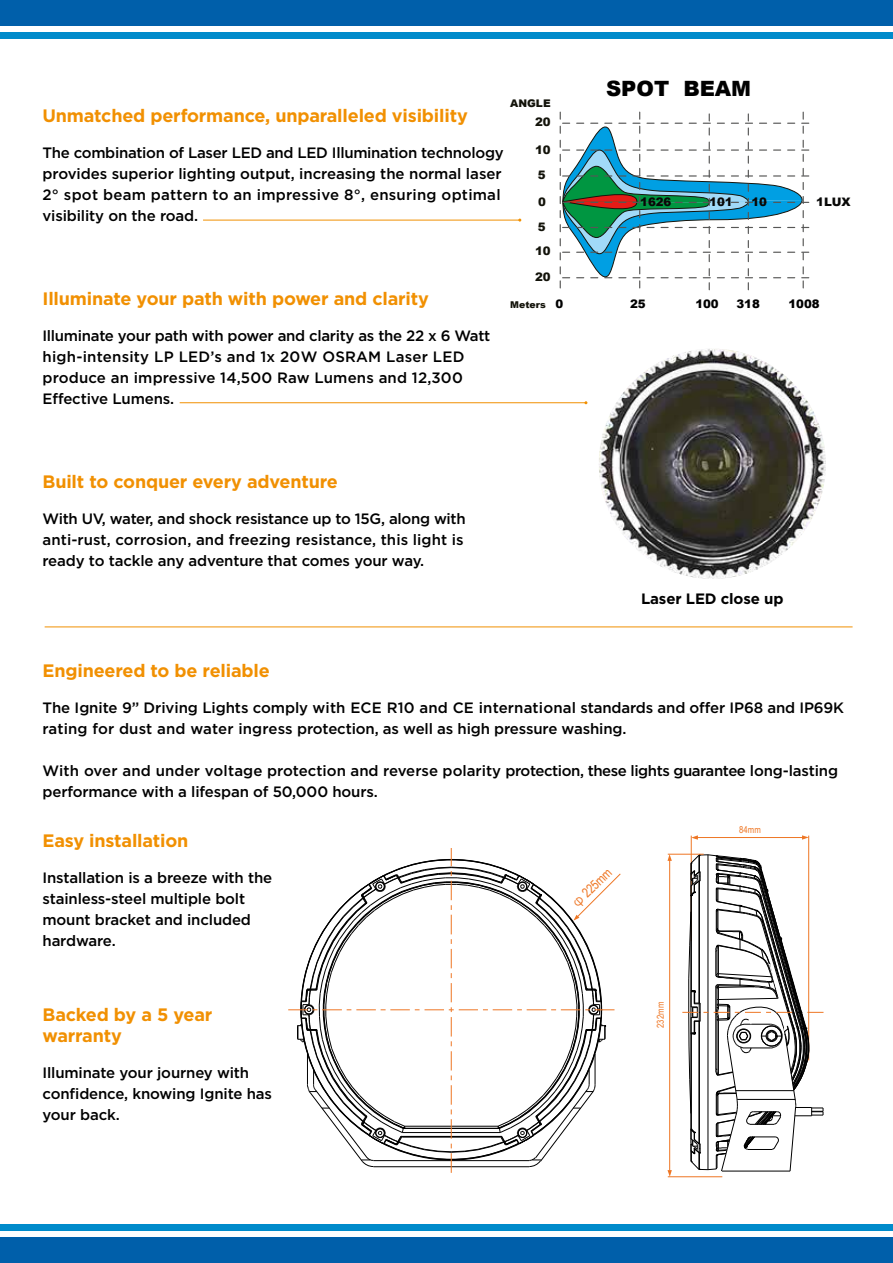
<style>
.page{position:relative;width:893px;height:1263px;background:#fff}
.page>*{position:absolute;margin:0;border:0;box-sizing:border-box;transform-origin:0 0}
.t1{font:900 21.15px "Arial";color:#000}
.t2{font:700 18px/21px "Gotham";letter-spacing:-.01em;color:#f19002}
.t3{font:500 15px/21px "Gotham";letter-spacing:-.01em;color:#000}
.t4{font:700 15px "Gotham";letter-spacing:-.01em;color:#000}
.t5{font:13.8px "Arial Narrow";color:#ee7624}
.t6{font:13.05px "Arial Narrow";color:#ee7624}
.t7{font:900 12.45px "Arial";color:#080807;scale:.48 1}
.t8{font:900 11.7px "Arial";color:#080807}
.t9{font:900 11.7px "Arial";color:#000}
.t10{font:900 11.7px/24.5px "Arial";color:#13130a}
.t11{font:900 10.5px "Arial";color:#13130a}
.t12{font:9.45px "Arial Narrow";color:#ee7624}
.t13{font:900 9.45px "Arial";color:#13130a}
.s1{font-size:11.7px;color:#000}
.s2{font-family:"Sim Sun"}
</style>
<div class="page">
<div style="left:0;top:1237px;width:893px;height:26px;background:#005faa"></div>
<div style="left:0;top:1225px;width:893px;height:6px;background:#008bcb"></div>
<div style="left:0;top:0;width:893px;height:26px;background:#005faa"></div>
<div style="left:0;top:32px;width:893px;height:6px;background:#008bcb"></div>
<svg style="left:560px;top:112px;width:250px;height:178px"></svg>
<img style="left:599px;top:349px;width:227px;height:230px">
<svg style="left:802px;top:835px;width:7px;height:5px"></svg>
<svg style="left:691px;top:835px;width:7px;height:5px"></svg>
<hr style="left:691px;top:836px;width:1px;height:105px;background:#ee7624">
<hr style="left:808px;top:836px;width:1px;height:224px;background:#ee7624">
<hr style="left:694px;top:837px;width:111px;height:1px;background:#ee7624">
<svg style="left:682px;top:854px;width:141px;height:323px"></svg>
<svg style="left:667px;top:854px;width:5px;height:7px"></svg>
<svg style="left:667px;top:1170px;width:5px;height:7px"></svg>
<hr style="left:668px;top:1176px;width:54px;height:1px;background:#ee7624">
<hr style="left:668px;top:854px;width:36px;height:1px;background:#ee7624">
<hr style="left:669px;top:858px;width:1px;height:312px;background:#ee7624">
<hr style="left:203px;top:220px;width:317px;height:1px;background:#f19002">
<hr style="left:180px;top:402px;width:406px;height:1px;background:#f19002">
<svg style="left:288px;top:849px;width:333px;height:324px"></svg>
<hr style="left:45px;top:626px;width:808px;height:1px;background:#f19002">
<h1 class="t1" style="left:606px;top:73px;width:147px">SPOT BEAM</h1>
<p class="t11" style="left:510px;top:96px;width:42px">ANGLE</p>
<p class="t2" style="left:43px;top:105px;width:427px">Unmatched performance, unparalleled visibility</p>
<p class="t3" style="left:43px;top:142px;width:463px">The combination of Laser LED and LED Illumination technology provides superior lighting output, increasing the normal laser 2° spot beam pattern to an impressive 8°, ensuring optimal visibility on the road.</p>
<p class="t10" style="left:535px;top:109px;width:17px">20</p>
<p class="t10" style="left:535px;top:137px;width:17px">10<br>5</p>
<p class="t10" style="left:538px;top:189px;width:9px">0</p>
<p class="t7" style="left:710px;top:190px;width:35px">1Lux</p>
<p class="t8" style="left:640px;top:194px;width:33px">1626</p>
<p class="t8" style="left:709px;top:193px;width:25px">101</p>
<p class="t8" style="left:751px;top:193px;width:17px">10</p>
<p class="t8" style="left:816px;top:193px;width:36px">1LUX</p>
<p class="t10" style="left:535px;top:214px;width:17px;line-height:24px">5<br>10</p>
<p class="t2" style="left:43px;top:288px;width:388px">Illuminate your path with power and clarity</p>
<p class="t3" style="left:43px;top:325px;width:449px">Illuminate your path with power and clarity as the 22 x 6 Watt high-intensity LP LED’s and 1x 20W OSRAM Laser LED produce an impressive 14,500 Raw Lumens and 12,300<br>Effective Lumens.</p>
<p class="t10" style="left:535px;top:265px;width:17px">20</p>
<p class="t13" style="left:510px;top:298px;width:55px">Meters <span class="s1">0</span></p>
<p class="t9" style="left:630px;top:295px;width:17px">25</p>
<p class="t9" style="left:695px;top:295px;width:25px">100</p>
<p class="t9" style="left:736px;top:295px;width:25px">318</p>
<p class="t9" style="left:788px;top:295px;width:33px">1008</p>
<p class="t2" style="left:43px;top:471px;width:297px">Built to conquer every adventure</p>
<p class="t3" style="left:43px;top:508px;width:425px">With UV, water, and shock resistance up to 15G, along with anti-rust, corrosion, and freezing resistance, this light is ready to tackle any adventure that comes your way.</p>
<p class="t4" style="left:641px;top:589px;width:144px">Laser LED close up</p>
<p class="t2" style="left:43px;top:660px;width:229px">Engineered to be reliable</p>
<p class="t3" style="left:43px;top:697px;width:803px">The Ignite 9” Driving Lights comply with ECE R10 and CE international standards and offer IP68 and IP69K rating for dust and water ingress protection, as well as high pressure washing.</p>
<p class="t3" style="left:43px;top:760px;width:797px">With over and under voltage protection and reverse polarity protection, these lights guarantee long-lasting performance with a lifespan of 50,000 hours.</p>
<p class="t2" style="left:43px;top:830px;width:147px">Easy installation</p>
<p class="t3" style="left:43px;top:867px;width:231px">Installation is a breeze with the stainless-steel multiple bolt mount bracket and included hardware.</p>
<p class="t2" style="left:43px;top:1004px;width:171px">Backed by a 5 year warranty</p>
<p class="t3" style="left:43px;top:1062px;width:231px">Illuminate your journey with confidence, knowing Ignite has your back.</p>
<p class="t5" style="left:574px;top:894px;width:53px;rotate:-44deg"><span class="s2">φ</span> 225mm</p>
<p class="t6" style="left:568px;top:897px;width:50px;rotate:-44deg"><span class="s2">φ</span> 225mm</p>
<p class="t12" style="left:653px;top:1028px;width:27px;rotate:-90deg">232mm</p>
<p class="t12" style="left:739px;top:822px;width:23px">84mm</p>
</div>
